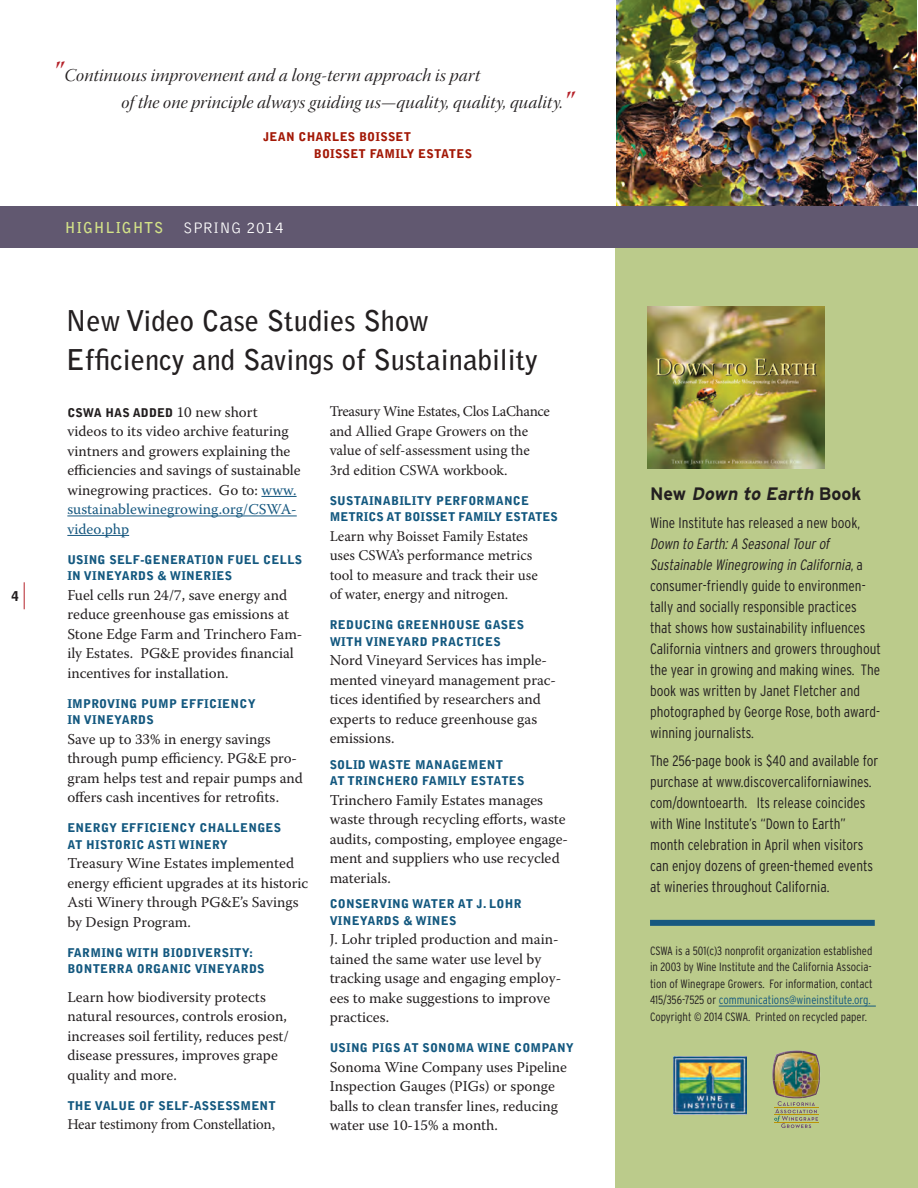
<style>
.page{position:relative;width:918px;height:1188px;background:#fff}
.page>*{position:absolute;margin:0;border:0;box-sizing:border-box;transform-origin:0 0}
.t1{font:700 28.5px/39px "Bell Gothic";color:#231f20}
.t2{font:18px/27px "Warnock Pro It Disp";letter-spacing:.01em;color:#231f20}
.Paragraph_Style_4{font:italic 700 18px "Interstate";color:#231f20}
.t3{font:15px/19.5px "Warnock Pro";color:#231f20}
.Paragraph_Style_4-2{font:300 condensed 15px/21px "Interstate";color:#231f20}
.t4{font:15px/19.5px "Minion Pro";letter-spacing:-.005em;color:#231f20}
.t5{font:700 15px "Bell Gothic";letter-spacing:.05em;color:#d3e288}
.t6{font:900 13.5px "Bell Gothic";color:#231f20}
.Bell_Gothic_Caps{font:900 12px/16.5px "Bell Gothic";letter-spacing:.02em;color:#13587f}
.t7{font:300 condensed 12px/16.5px "Interstate";color:#231f20}
.Bell_Gothic_Caps-2{font:900 12px/16.5px "Bell Gothic";color:#13587f}
.Bell_Gothic_Caps-3{font:900 12px/16.5px "Bell Gothic";letter-spacing:.02em;color:#a31806}
.t8{font:900 12px "Bell Gothic";letter-spacing:.01em;color:#231f20}
.s1{font-family:"Warnock Pro Bold It Disp";font-size:28.5px;color:#b5222a}
.s2{font-weight:300;font-size:15.75px;color:#fff}
.s3{font-weight:300;font-size:16.5px;color:#fff}
.s4{font-family:"Warnock Pro";font-weight:400;font-size:15px}
.s5{color:#165880}
.s6{font-style:normal}
.s7{font-style:italic}
.s8{color:#13587f}
</style>
<div class="page">
<div style="left:616px;top:247px;width:302px;height:941px;background:#bbcb8b"></div>
<img style="left:647px;top:307px;width:177px;height:162px">
<hr style="left:261px;top:496px;width:36px;height:1px;background:#165880">
<hr style="left:67px;top:516px;width:230px;height:1px;background:#165880">
<hr style="left:67px;top:535px;width:62px;height:1px;background:#165880">
<img style="left:616px;top:0;width:301px;height:206px">
<svg style="left:24px;top:582px;width:1px;height:27px"></svg>
<hr style="left:719px;top:1006px;width:157px;height:1px;background:#13587f">
<img style="left:673px;top:1057px;width:73px;height:58px">
<div style="left:650px;top:920px;width:225px;height:6px;background:#165880"></div>
<svg style="left:774px;top:1052px;width:10px;height:11px"></svg>
<img style="left:784px;top:1051px;width:35px;height:12px">
<img style="left:772px;top:1063px;width:48px;height:35px">
<svg style="left:774px;top:1098px;width:44px;height:30px"></svg>
<div style="left:0;top:206px;width:918px;height:41px;background:#615870"></div>
<p class="t6" style="left:12px;top:588px;width:9px">4</p>
<p class="t2" style="left:122px;top:64px;width:452px;text-indent:-69px"><span class="s1">"</span> Continuous improvement and a long-term approach is part<br>of the one principle always guiding us—quality, quality, quality.<span class="s1">"</span></p>
<p class="Bell_Gothic_Caps-3" style="left:314px;top:129px;width:160px;text-indent:-50px">JEAN CHARLES BOISSET<br>BOISSET FAMILY ESTATES</p>
<p class="t5" style="left:65px;top:218px;width:220px">HIGHLIGHTS <span class="s2">SPRING</span> <span class="s3">2014</span></p>
<p class="t1" style="left:66px;top:301px;width:474px">New Video Case Studies Show<br>Efficiency and Savings of Sustainability</p>
<p class="t8" style="left:67px;top:405px;width:192px">CSWA HAS ADDED <span class="s4">10 new short</span></p>
<p class="t3" style="left:67px;top:421px;width:235px">videos to its video archive featuring vintners and growers explaining the efficiencies and savings of sustainable winegrowing practices. Go to: <span class="s5">www. sustainablewinegrowing.org/CSWA&shy;video.php</span></p>
<p class="Bell_Gothic_Caps" style="left:67px;top:551px;width:236px">USING SELF-GENERATION FUEL CELLS<br>IN VINEYARDS &amp; WINERIES</p>
<p class="t3" style="left:67px;top:585px;width:237px">Fuel cells run 24/7, save energy and reduce greenhouse gas emissions at Stone Edge Farm and Trinchero Fam&shy;ily Estates. PG&amp;E provides financial incentives for installation.</p>
<p class="Bell_Gothic_Caps" style="left:67px;top:695px;width:190px">IMPROVING PUMP EFFICIENCY<br>IN VINEYARDS</p>
<p class="t3" style="left:67px;top:729px;width:237px">Save up to 33% in energy savings through pump efficiency. PG&amp;E pro&shy;gram helps test and repair pumps and offers cash incentives for retrofits.</p>
<p class="Bell_Gothic_Caps" style="left:67px;top:820px;width:215px">ENERGY EFFICIENCY CHALLENGES<br>AT HISTORIC ASTI WINERY</p>
<p class="t3" style="left:67px;top:853px;width:243px">Treasury Wine Estates implemented energy efficient upgrades at its historic Asti Winery through PG&amp;E’s Savings by Design Program.</p>
<p class="Bell_Gothic_Caps" style="left:67px;top:944px;width:187px">FARMING WITH BIODIVERSITY:</p>
<p class="Bell_Gothic_Caps" style="left:67px;top:961px;width:199px">BONTERRA ORGANIC VINEYARDS</p>
<p class="t3" style="left:67px;top:987px;width:223px">Learn how biodiversity protects natural resources, controls erosion, increases soil fertility, reduces pest/ disease pressures, improves grape quality and more.</p>
<p class="Bell_Gothic_Caps" style="left:67px;top:1097px;width:210px">THE VALUE OF SELF-ASSESSMENT</p>
<p class="t4" style="left:67px;top:1115px;width:209px">Hear testimony from Constellation,</p>
<p class="t4" style="left:330px;top:402px;width:222px">Treasury Wine Estates, Clos LaChance and Allied Grape Growers on the value of self-assessment using the<br>3rd edition CSWA workbook.</p>
<p class="Bell_Gothic_Caps-2" style="left:330px;top:493px;width:230px">SUSTAINABILITY PERFORMANCE<br>METRICS AT BOISSET FAMILY ESTATES</p>
<p class="t4" style="left:330px;top:526px;width:210px">Learn why Boisset Family Estates uses CSWA’s performance metrics tool to measure and track their use of water, energy and nitrogen.</p>
<p class="Bell_Gothic_Caps" style="left:330px;top:617px;width:196px">REDUCING GREENHOUSE GASES<br>WITH VINEYARD PRACTICES</p>
<p class="t3" style="left:330px;top:651px;width:228px">Nord Vineyard Services has imple&shy;mented vineyard management prac&shy;tices identified by researchers and experts to reduce greenhouse gas emissions.</p>
<p class="Bell_Gothic_Caps" style="left:330px;top:757px;width:196px">SOLID WASTE MANAGEMENT<br>AT TRINCHERO FAMILY ESTATES</p>
<p class="t3" style="left:330px;top:790px;width:240px">Trinchero Family Estates manages waste through recycling efforts, waste audits, composting, employee engage&shy;ment and suppliers who use recycled materials.</p>
<p class="Bell_Gothic_Caps" style="left:330px;top:896px;width:194px">CONSERVING WATER AT J. LOHR<br>VINEYARDS &amp; WINES</p>
<p class="t3" style="left:330px;top:930px;width:233px">J. Lohr tripled production and main&shy;tained the same water use level by tracking usage and engaging employ&shy;ees to make suggestions to improve practices.</p>
<p class="Bell_Gothic_Caps" style="left:330px;top:1040px;width:246px">USING PIGS AT SONOMA WINE COMPANY</p>
<p class="t3" style="left:330px;top:1057px;width:239px">Sonoma Wine Company uses Pipeline Inspection Gauges (PIGs) or sponge balls to clean transfer lines, reducing water use 10-15% a month.</p>
<p class="Paragraph_Style_4" style="left:650px;top:484px;width:213px"><span class="s6">N e w</span> Down to Earth <span class="s6">B o o k</span></p>
<p class="Paragraph_Style_4-2" style="left:650px;top:512px;width:232px">Wine Institute has released a new book, <span class="s7">Down to Earth:A SeasonalTourof Sustainable Winegrowing in California</span>, a consumer-friendly guide to environmen&shy;tally and socially responsible practices that shows how sustainability influences California vintners and growers throughout the year in growing and making wines. The book was written by Janet Fletcher and photographed by George Rose, both award&shy;winning journalists.</p>
<p class="Paragraph_Style_4-2" style="left:650px;top:750px;width:230px">The 256-page book is $40 and available for purchase at www.discovercaliforniawines. com/downtoearth. Its release coincides with Wine Institute’s “Down to Earth” month celebration in April when visitors can enjoy dozens of green-themed events at wineries throughout California.</p>
<p class="t7" style="left:650px;top:942px;width:224px">CSWA is a 501(c)3 nonprofit organization established in 2003 by Wine Institute and the California Associa&shy;tion of Winegrape Growers. For information, contact 415/356-7525 or <span class="s8">communications@wineinstitute.org.<br></span>Copyright © 2014 CSWA. Printed on recycled paper.</p>
</div>
